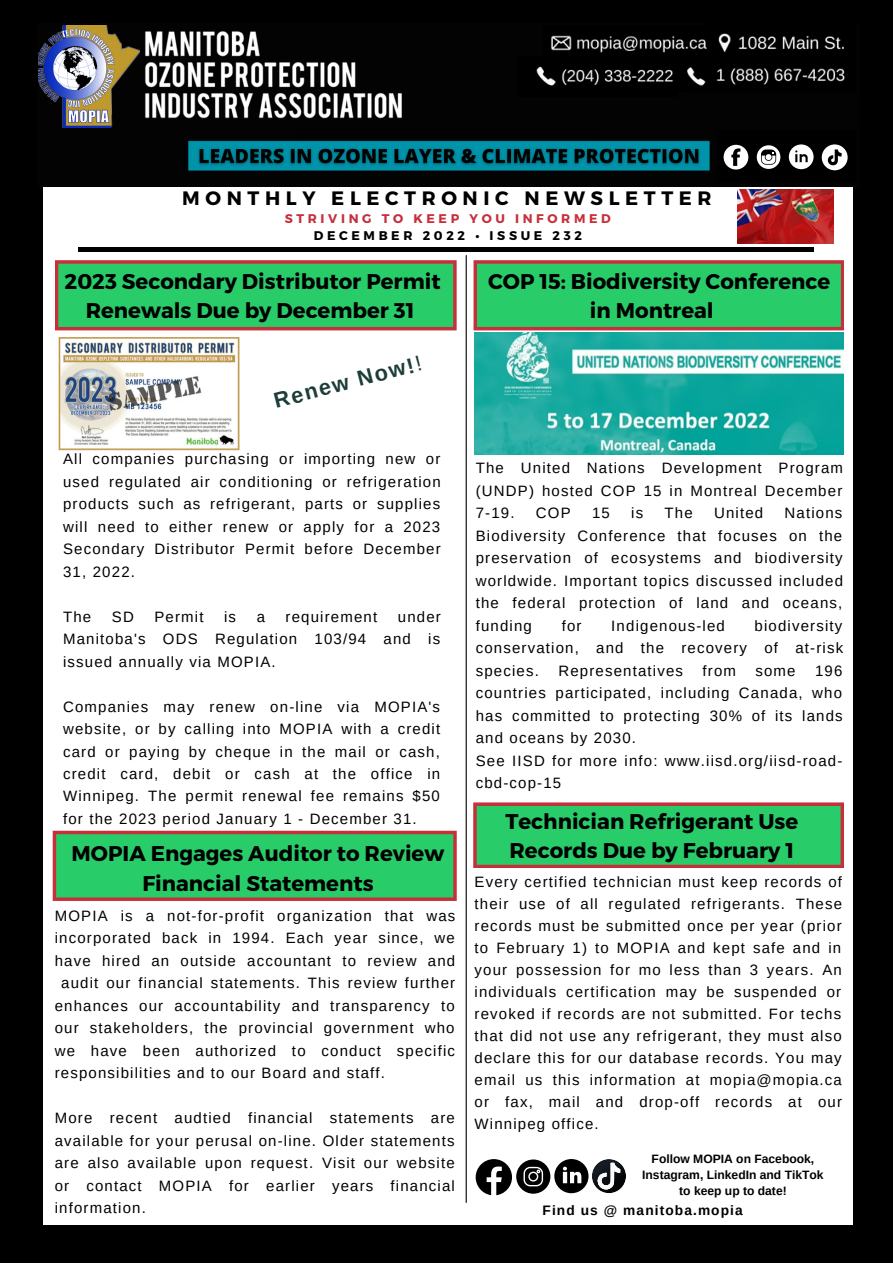
<style>
.page{position:relative;width:893px;height:1264px;background:#fff}
.page>*{position:absolute;margin:0;border:0;box-sizing:border-box;transform-origin:0 0}
.t1{font:700 21.75px "Arimo";color:#1c3d38}
.t2{font:700 21.3px/29.2px "Montserrat";color:#000}
.t3{font:700 19.35px "Montserrat";letter-spacing:.29em;color:#000}
.t4{font:15px/22.5px "Arimo";letter-spacing:.08em;color:#000;text-align:justify}
.t5{font:700 13.65px "Arimo";letter-spacing:.08em;color:#000}
.t6{font:700 12.6px "Montserrat";letter-spacing:.29em;color:#c72f3b}
.t7{font:700 12.6px "Montserrat";letter-spacing:.29em;color:#000}
.t8{font:700 12.15px/16.2px "Arimo";color:#000;text-align:center}
.s1{font-weight:400}
</style>
<div class="page">
<div style="left:0;top:0;width:892px;height:1262px;background:#000"></div>
<div style="left:43px;top:42px;width:808px;height:1182px;background:#fff"></div>
<hr style="left:79px;top:248px;width:735px;height:3px;background:#000">
<img style="left:43px;top:31px;width:808px;height:155px">
<img style="left:544px;top:31px;width:163px;height:32px">
<img style="left:707px;top:31px;width:144px;height:26px">
<img style="left:518px;top:57px;width:159px;height:39px">
<img style="left:678px;top:57px;width:173px;height:35px">
<hr style="left:465px;top:255px;width:1px;height:947px;background:#000">
<div style="left:719px;top:142px;width:131px;height:27px;background:#000"></div>
<svg style="left:821px;top:144px;width:26px;height:26px"></svg>
<svg style="left:788px;top:144px;width:25px;height:25px"></svg>
<svg style="left:756px;top:145px;width:24px;height:24px"></svg>
<svg style="left:723px;top:145px;width:25px;height:24px"></svg>
<svg style="left:475px;top:1159px;width:151px;height:36px"></svg>
<svg style="left:473px;top:260px;width:371px;height:70px;background:#3abb65"></svg>
<img style="left:737px;top:190px;width:96px;height:54px">
<img style="left:38px;top:25px;width:102px;height:103px">
<svg style="left:473px;top:802px;width:371px;height:66px;background:#3cba65"></svg>
<svg style="left:55px;top:260px;width:401px;height:70px;background:#39bc65"></svg>
<img style="left:474px;top:333px;width:369px;height:121px">
<svg style="left:53px;top:830px;width:403px;height:70px;background:#39bd66"></svg>
<img style="left:58px;top:337px;width:181px;height:114px">
<p class="t3" style="left:182px;top:186px;width:531px">MONTHLY ELECTRONIC NEWSLETTER</p>
<p class="t6" style="left:285px;top:210px;width:327px">STRIVING TO KEEP YOU INFORMED</p>
<p class="t7" style="left:314px;top:227px;width:270px">DECEMBER 2022 • ISSUE 232</p>
<h2 class="t2" style="left:65px;top:265px;width:377px;text-align:center">2023 Secondary Distributor Permit<br>Renewals Due by December 31</h2>
<h1 class="t1" style="left:271px;top:389px;width:153px;rotate:-15deg">Renew Now!<span class="s1">!</span></h1>
<p class="t4" style="left:63px;top:447px;width:379px">All companies purchasing or importing new or used regulated air conditioning or refrigeration products such as refrigerant, parts or supplies will need to either renew or apply for a 2023<br>Secondary Distributor Permit before December 31, 2022.</p>
<p class="t4" style="left:63px;top:605px;width:30px">The</p>
<p class="t4" style="left:112px;top:605px;width:23px">SD</p>
<p class="t4" style="left:154px;top:605px;width:51px">Permit</p>
<p class="t4" style="left:224px;top:605px;width:13px">is</p>
<p class="t4" style="left:257px;top:605px;width:10px">a</p>
<p class="t4" style="left:285px;top:605px;width:93px">requirement</p>
<p class="t4" style="left:63px;top:605px;width:379px;text-indent:335px">under Manitoba's ODS Regulation 103/94 and is issued annually via MOPIA.</p>
<p class="t4" style="left:63px;top:695px;width:378px">Companies may renew on-line via MOPIA's website, or by calling into MOPIA with a credit card or paying by cheque in the mail or cash, credit card, debit or cash at the office in Winnipeg. The permit renewal fee remains $50 for the 2023 period January 1 - December 31.</p>
<h2 class="t2" style="left:72px;top:838px;width:374px;text-align:center">MOPIA Engages Auditor to Review<br>Financial Statements</h2>
<p class="t4" style="left:55px;top:904px;width:402px">MOPIA is a not-for-profit organization that was</p>
<p class="t4" style="left:55px;top:927px;width:401px">incorporated back in 1994. Each year since, we</p>
<p class="t4" style="left:55px;top:949px;width:402px">have hired an outside accountant to review and</p>
<p class="t4" style="left:61px;top:971px;width:395px">audit our financial statements. This review further</p>
<p class="t4" style="left:55px;top:994px;width:401px">enhances our accountability and transparency to</p>
<p class="t4" style="left:55px;top:1016px;width:401px">our stakeholders, the provincial government who</p>
<p class="t4" style="left:55px;top:1039px;width:402px">we have been authorized to conduct specific</p>
<p class="t4" style="left:55px;top:1061px;width:332px">responsibilities and to our Board and staff.</p>
<p class="t4" style="left:55px;top:1106px;width:401px">More recent audtied financial statements are available for your perusal on-line. Older statements are also available upon request. Visit our website or contact MOPIA for earlier years financial information.</p>
<h2 class="t2" style="left:590px;top:265px;width:242px;text-indent:-102px">COP 15: Biodiversity Conference in Montreal</h2>
<p class="t4" style="left:475px;top:456px;width:369px">The United Nations Development Program (UNDP) hosted COP 15 in Montreal December 7-19.</p>
<p class="t4" style="left:475px;top:501px;width:369px;text-indent:309px">Nations Biodiversity Conference that focuses on the preservation of ecosystems and biodiversity worldwide. Important topics discussed included the federal protection of land and oceans, funding</p>
<p class="t4" style="left:536px;top:501px;width:36px">COP</p>
<p class="t4" style="left:592px;top:501px;width:19px">15</p>
<p class="t4" style="left:631px;top:501px;width:13px">is</p>
<p class="t4" style="left:664px;top:501px;width:30px">The</p>
<p class="t4" style="left:714px;top:501px;width:51px">United</p>
<p class="t4" style="left:475px;top:614px;width:369px;text-indent:279px">biodiversity conservation, and the recovery of at-risk species.</p>
<p class="t4" style="left:561px;top:614px;width:21px">for</p>
<p class="t4" style="left:611px;top:614px;width:115px">Indigenous-led</p>
<p class="t4" style="left:558px;top:659px;width:126px">Representatives</p>
<p class="t4" style="left:702px;top:659px;width:35px">from</p>
<p class="t4" style="left:755px;top:659px;width:42px">some</p>
<p class="t4" style="left:475px;top:659px;width:368px;text-align:left;text-indent:339px">196 countries participated, including Canada, who has committed to protecting 30% of its lands and oceans by 2030.<br>See IISD for more info: www.iisd.org/iisd-road&shy;cbd-cop-15</p>
<h2 class="t2" style="left:505px;top:805px;width:294px">Technician Refrigerant Use<br>Records Due by February 1</h2>
<p class="t4" style="left:474px;top:871px;width:369px;line-height:22px">Every certified technician must keep records of their use of all regulated refrigerants. These records must be submitted once per year (prior to February 1) to MOPIA and kept safe and in your possession for mo less than 3 years. An individuals certification may be suspended or revoked if records are not submitted. For techs that did not use any refrigerant, they must also declare this for our database records. You may email us this information at mopia@mopia.ca or fax, mail and drop-off records at our Winnipeg office.</p>
<p class="t8" style="left:642px;top:1150px;width:183px">Follow MOPIA on Facebook,<br>Instagram, LinkedIn and TikTok to keep up to date!</p>
<p class="t5" style="left:542px;top:1202px;width:202px">Find us @ manitoba.mopia</p>
</div>
